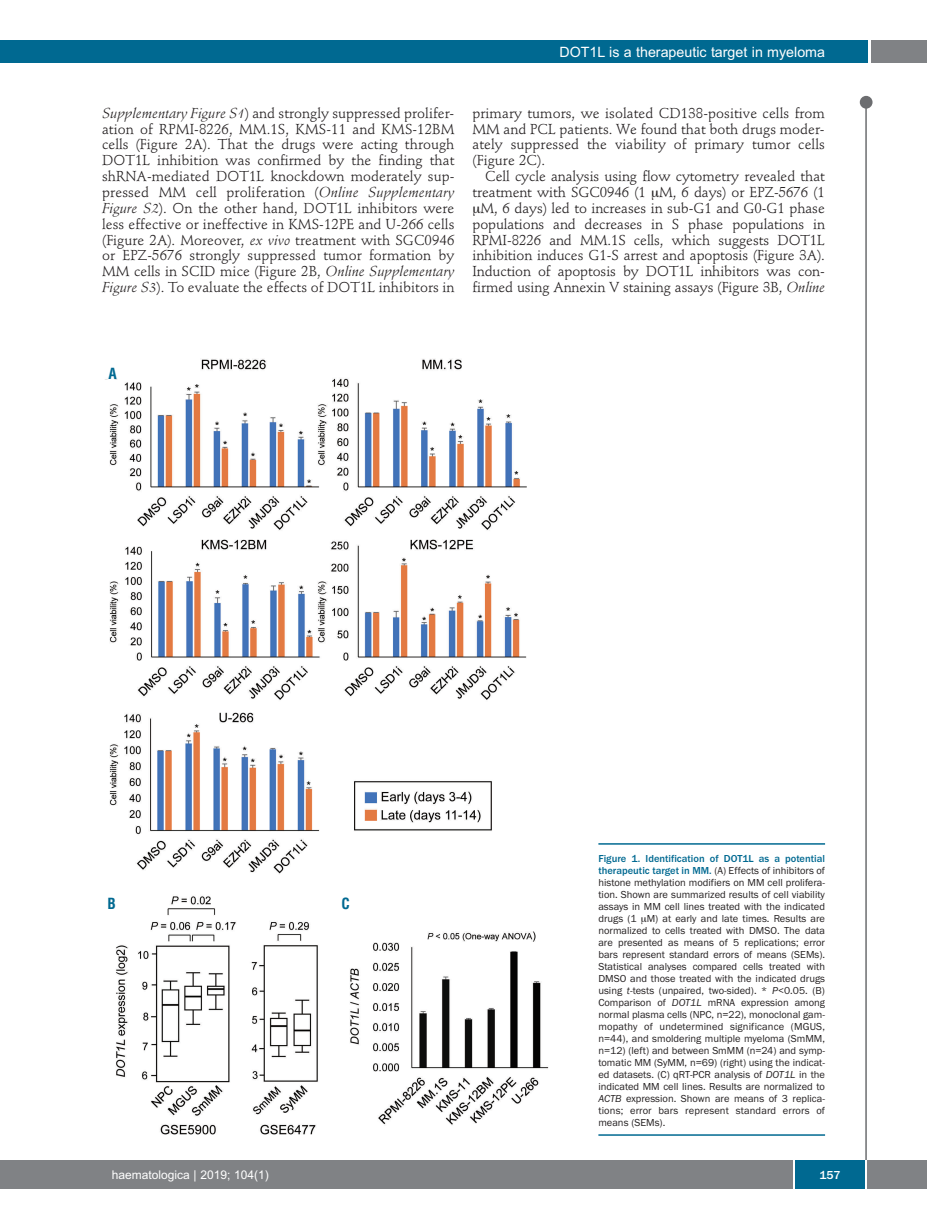
<style>
.page{position:relative;width:927px;height:1225px;background:#fff}
.page>*{position:absolute;margin:0;border:0;box-sizing:border-box;transform-origin:0 0}
.t1{font:700 condensed 15px "Helvetica";color:#006991}
.t2{font:14.25px/15.9px "Stempel Schneidler";letter-spacing:-.005em;color:#231f20;text-align:justify}
.t3{font:14.25px "Arial";color:#fff}
.t4{font:12px "Arial";color:#fff}
.t5{font:500 12px "Franklin Gothic";color:#fff}
.t6{font:10.5px/12px "Franklin Gothic";letter-spacing:.015em;color:#231f20;text-align:justify}
.s1{font-style:italic}
.s2{font-weight:500;color:#006991}
</style>
<div class="page">
<div style="left:860px;top:96px;width:12px;height:13px;background:#6c6d70;border-radius:50%"></div>
<hr style="left:865px;top:98px;width:2px;height:1062px;background:#6c6d70">
<div style="left:871px;top:40px;width:56px;height:22px;background:#808285"></div>
<div style="left:18px;top:40px;width:849px;height:22px;background:#006991"></div>
<div style="left:17px;top:1160px;width:910px;height:28px;background:#808285"></div>
<div style="left:795px;top:1160px;width:70px;height:28px;background:#006991"></div>
<hr style="left:793px;top:1160px;width:2px;height:28px;background:#fff">
<hr style="left:865px;top:1160px;width:2px;height:28px;background:#fff">
<div style="left:0;top:40px;width:19px;height:22px;background:#006991"></div>
<div style="left:0;top:1160px;width:18px;height:28px;background:#808285"></div>
<img style="left:105px;top:359px;width:444px;height:776px">
<hr style="left:598px;top:843px;width:227px;height:1px;background:#006991">
<hr style="left:598px;top:1134px;width:227px;height:1px;background:#006991">
<p class="t3" style="left:559px;top:44px;width:267px">DOT1L is a therapeutic target in myeloma</p>
<p class="t2" style="left:102px;top:106px;width:354px"><span class="s1">Supplementary Figure S1</span>) and strongly suppressed prolifer&shy;ation of RPMI-8226, MM.1S, KMS-11 and KMS-12BM cells (Figure 2A). That the drugs were acting through DOT1L inhibition was confirmed by the finding that shRNA-mediated DOT1L knockdown moderately sup&shy;pressed MM cell proliferation (<span class="s1">Online Supplementary Figure S2</span>). On the other hand, DOT1L inhibitors were less effective or ineffective in KMS-12PE and U-266 cells (Figure 2A). Moreover, <span class="s1">ex vivo</span> treatment with SGC0946 or EPZ-5676 strongly suppressed tumor formation by MM cells in SCID mice (Figure 2B, <span class="s1">Online Supplementary Figure S3</span>). To evaluate the effects of DOT1L inhibitors in</p>
<p class="t2" style="left:472px;top:106px;width:354px">primary tumors, we isolated CD138-positive cells from MM and PCL patients. We found that both drugs moder&shy;ately suppressed the viability of primary tumor cells (Figure 2C).</p>
<p class="t2" style="left:472px;top:170px;width:354px;text-align:right">Cell cycle analysis using flow cytometry revealed that treatment with SGC0946 (1 M, 6 days) or EPZ-5676 (1<br>M, 6 days) led to increases in sub-G1 and G0-G1 phase populations and decreases in S phase populations in RPMI-8226 and MM.1S cells, which suggests DOT1L inhibition induces G1-S arrest and apoptosis (Figure 3A).<br>Induction of apoptosis by DOT1L inhibitors was con&shy;firmed using Annexin V staining assays (Figure 3B, <span class="s1">Online</span></p>
<p class="t1" style="left:108px;top:365px;width:10px">A</p>
<p class="t1" style="left:108px;top:895px;width:10px">B</p>
<p class="t1" style="left:342px;top:894px;width:10px">C</p>
<p class="t6" style="left:598px;top:852px;width:228px"><span class="s2">Figure 1. Identification of DOT1L as a potential therapeutic target in MM.</span> (A) Effects of inhibitors of histone methylation modifiers on MM cell prolifera&shy;tion. Shown are summarized results of cell viability assays in MM cell lines treated with the indicated drugs (1 M) at early and late times. Results are normalized to cells treated with DMSO. The data are presented as means of 5 replications; error bars represent standard errors of means (SEMs).<br>Statistical analyses compared cells treated with DMSO and those treated with the indicated drugs using <span class="s1">t</span>-tests (unpaired, two-sided). * <span class="s1">P</span>&lt;0.05. (B)<br>Comparison of <span class="s1">DOT1L</span> mRNA expression among normal plasma cells (NPC, n=22), monoclonal gam&shy;mopathy of undetermined significance (MGUS, n=44), and smoldering multiple myeloma (SmMM, n=12) (left) and between SmMM (n=24) and symp&shy;tomatic MM (SyMM, n=69) (right) using the indicat&shy;ed datasets. (C) qRT-PCR analysis of <span class="s1">DOT1L</span> in the indicated MM cell lines. Results are normalized to <span class="s1">ACTB</span> expression. Shown are means of 3 replica&shy;tions; error bars represent standard errors of means (SEMs).</p>
<p class="t4" style="left:112px;top:1167px;width:158px">haematologica | 2019; 104(1)</p>
<p class="t5" style="left:820px;top:1167px;width:22px">157</p>
</div>
